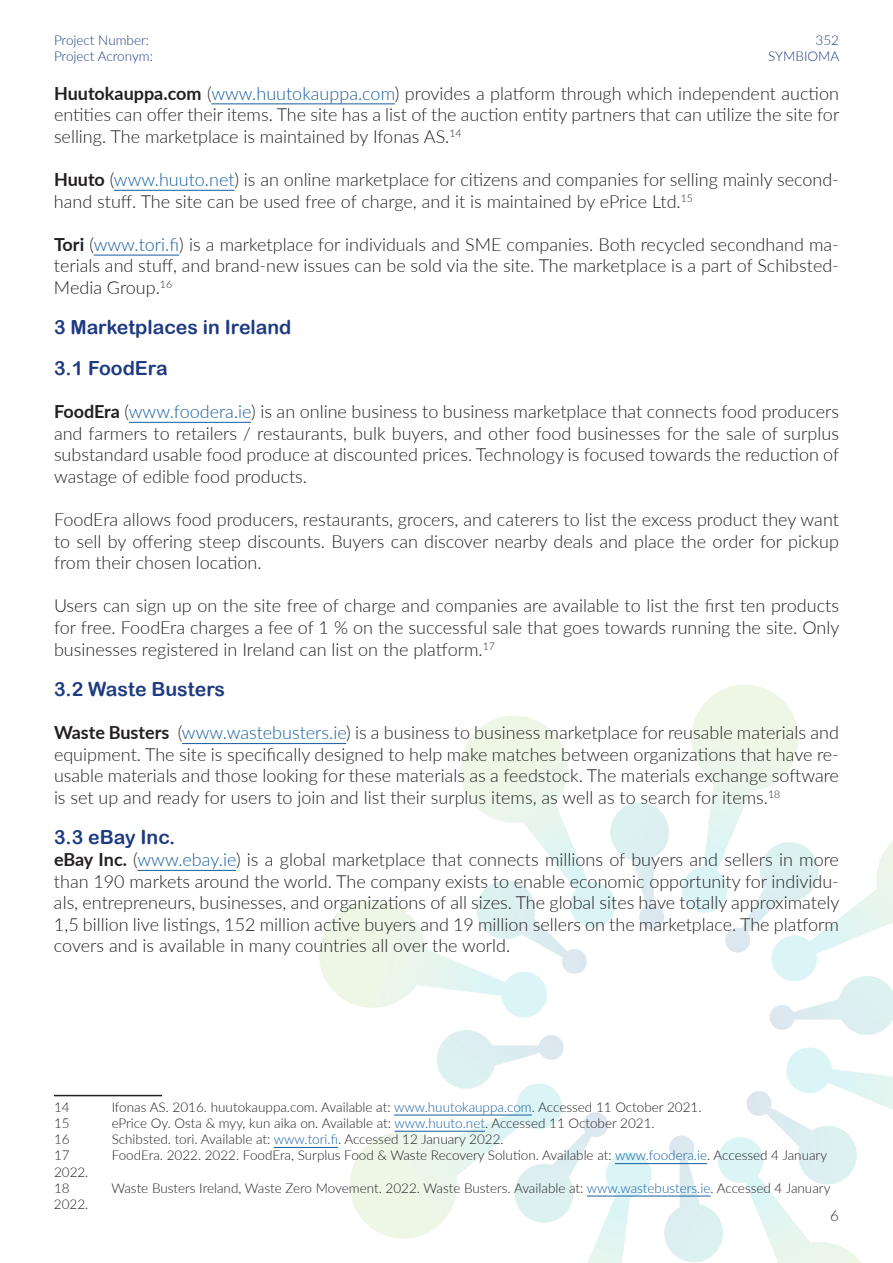
<style>
.page{position:relative;width:893px;height:1263px;background:#fff}
.page>*{position:absolute;margin:0;border:0;box-sizing:border-box;transform-origin:0 0}
.SYM_Main_Header{font:19.5px "Arial Rounded MT Bold";color:#1e3b81}
.SYM_Paragraph_Style{font:300 18px/21.6px "Lato";color:#231f20;text-align:justify}
.t1{font:300 15px "Lato";color:#231f20}
.Footnote_Symbioma{font:300 13.5px "Lato";color:#231f20}
.t2{font:300 13.5px "Lato";color:#1e3b81}
.s1{font-weight:700}
.s2{color:#175d9e}
</style>
<div class="page">
<svg style="left:317px;top:715px;width:352px;height:303px"></svg>
<svg style="left:682px;top:685px;width:211px;height:350px"></svg>
<svg style="left:663px;top:1047px;width:230px;height:216px"></svg>
<svg style="left:350px;top:1030px;width:304px;height:233px"></svg>
<hr style="left:211px;top:104px;width:184px;height:1px;background:#175d9e">
<hr style="left:114px;top:190px;width:121px;height:1px;background:#175d9e">
<hr style="left:94px;top:255px;width:85px;height:1px;background:#175d9e">
<hr style="left:129px;top:422px;width:122px;height:1px;background:#175d9e">
<hr style="left:182px;top:743px;width:164px;height:1px;background:#175d9e">
<hr style="left:138px;top:870px;width:98px;height:1px;background:#175d9e">
<hr style="left:54px;top:1095px;width:108px;height:1px;background:#231f20">
<hr style="left:394px;top:1115px;width:138px;height:1px;background:#175d9e">
<hr style="left:395px;top:1131px;width:90px;height:1px;background:#175d9e">
<hr style="left:274px;top:1147px;width:64px;height:1px;background:#175d9e">
<hr style="left:615px;top:1163px;width:92px;height:1px;background:#175d9e">
<hr style="left:587px;top:1196px;width:123px;height:1px;background:#175d9e">
<p class="t2" style="left:54px;top:31px;width:97px">Project Number:</p>
<p class="t2" style="left:815px;top:31px;width:25px">352</p>
<p class="t2" style="left:54px;top:47px;width:100px">Project Acronym:</p>
<p class="t2" style="left:768px;top:47px;width:73px">SYMBIOMA</p>
<p class="SYM_Paragraph_Style" style="left:54px;top:82px;width:787px"><span class="s1">Huutokauppa.com</span> (<span class="s2">www.huutokauppa.com</span>) provides a platform through which independent auction entities can offer their items. The site has a list of the auction entity partners that can utilize the site for selling. The marketplace is maintained by Ifonas AS.<sup>14</sup></p>
<p class="SYM_Paragraph_Style" style="left:54px;top:168px;width:786px"><span class="s1">Huuto</span> (<span class="s2">www.huuto.net</span>) is an online marketplace for citizens and companies for selling mainly second&shy;hand stuff. The site can be used free of charge, and it is maintained by ePrice Ltd.<sup>15</sup></p>
<p class="SYM_Paragraph_Style" style="left:54px;top:233px;width:786px"><span class="s1">Tori</span> (<span class="s2">www.tori.fi</span>) is a marketplace for individuals and SME companies. Both recycled secondhand ma&shy;terials and stuff, and brand-new issues can be sold via the site. The marketplace is a part of Schibsted-Media Group.<sup>16</sup></p>
<p class="SYM_Main_Header" style="left:54px;top:316px;width:239px">3 Marketplaces in Ireland</p>
<p class="SYM_Main_Header" style="left:54px;top:356px;width:115px">3.1 FoodEra</p>
<p class="SYM_Paragraph_Style" style="left:54px;top:400px;width:787px"><span class="s1">FoodEra</span> (<span class="s2">www.foodera.ie</span>) is an online business to business marketplace that connects food producers and farmers to retailers / restaurants, bulk buyers, and other food businesses for the sale of surplus substandard usable food produce at discounted prices. Technology is focused towards the reduction of wastage of edible food products.</p>
<p class="SYM_Paragraph_Style" style="left:54px;top:508px;width:786px">FoodEra allows food producers, restaurants, grocers, and caterers to list the excess product they want to sell by offering steep discounts. Buyers can discover nearby deals and place the order for pickup from their chosen location.</p>
<p class="SYM_Paragraph_Style" style="left:54px;top:594px;width:787px">Users can sign up on the site free of charge and companies are available to list the first ten products for free. FoodEra charges a fee of 1 % on the successful sale that goes towards running the site. Only businesses registered in Ireland can list on the platform.<sup>17</sup></p>
<p class="SYM_Main_Header" style="left:54px;top:678px;width:172px">3.2 Waste Busters</p>
<p class="SYM_Paragraph_Style" style="left:54px;top:721px;width:786px"><span class="s1">Waste Busters</span> (<span class="s2">www.wastebusters.ie</span>) is a business to business marketplace for reusable materials and equipment. The site is specifically designed to help make matches between organizations that have re&shy;usable materials and those looking for these materials as a feedstock. The materials exchange software is set up and ready for users to join and list their surplus items, as well as to search for items.<sup>18</sup></p>
<p class="SYM_Main_Header" style="left:54px;top:826px;width:123px">3.3 eBay Inc.</p>
<p class="SYM_Paragraph_Style" style="left:54px;top:848px;width:787px"><span class="s1">eBay Inc.</span> (<span class="s2">www.ebay.ie</span>) is a global marketplace that connects millions of buyers and sellers in more than 190 markets around the world. The company exists to enable economic opportunity for individu&shy;als, entrepreneurs, businesses, and organizations of all sizes. The global sites have totally approximately 1,5 billion live listings, 152 million active buyers and 19 million sellers on the marketplace. The platform covers and is available in many countries all over the world.</p>
<p class="Footnote_Symbioma" style="left:54px;top:1097px;width:17px">14</p>
<p class="Footnote_Symbioma" style="left:112px;top:1097px;width:591px">Ifonas AS. 2016. huutokauppa.com. Available at: <span class="s2">www.huutokauppa.com</span>. Accessed 11 October 2021.</p>
<p class="Footnote_Symbioma" style="left:54px;top:1114px;width:17px">15</p>
<p class="Footnote_Symbioma" style="left:112px;top:1114px;width:544px">ePrice Oy. Osta &amp; myy, kun aika on. Available at: <span class="s2">www.huuto.net</span>. Accessed 11 October 2021.</p>
<p class="Footnote_Symbioma" style="left:54px;top:1130px;width:17px">16</p>
<p class="Footnote_Symbioma" style="left:112px;top:1130px;width:393px">Schibsted. tori. Available at: <span class="s2">www.tori.fi</span>. Accessed 12 January 2022.</p>
<p class="Footnote_Symbioma" style="left:54px;top:1146px;width:17px">17</p>
<p class="Footnote_Symbioma" style="left:112px;top:1146px;width:717px">FoodEra. 2022. 2022. FoodEra, Surplus Food &amp; Waste Recovery Solution. Available at: <span class="s2">www.foodera.ie</span>. Accessed 4 January</p>
<p class="Footnote_Symbioma" style="left:54px;top:1162px;width:36px">2022.</p>
<p class="Footnote_Symbioma" style="left:54px;top:1178px;width:17px">18</p>
<p class="Footnote_Symbioma" style="left:111px;top:1178px;width:721px">Waste Busters Ireland, Waste Zero Movement. 2022. Waste Busters. Available at: <span class="s2">www.wastebusters.ie</span>. Accessed 4 January</p>
<p class="Footnote_Symbioma" style="left:54px;top:1195px;width:36px">2022.</p>
<p class="t1" style="left:830px;top:1205px;width:10px">6</p>
</div>
